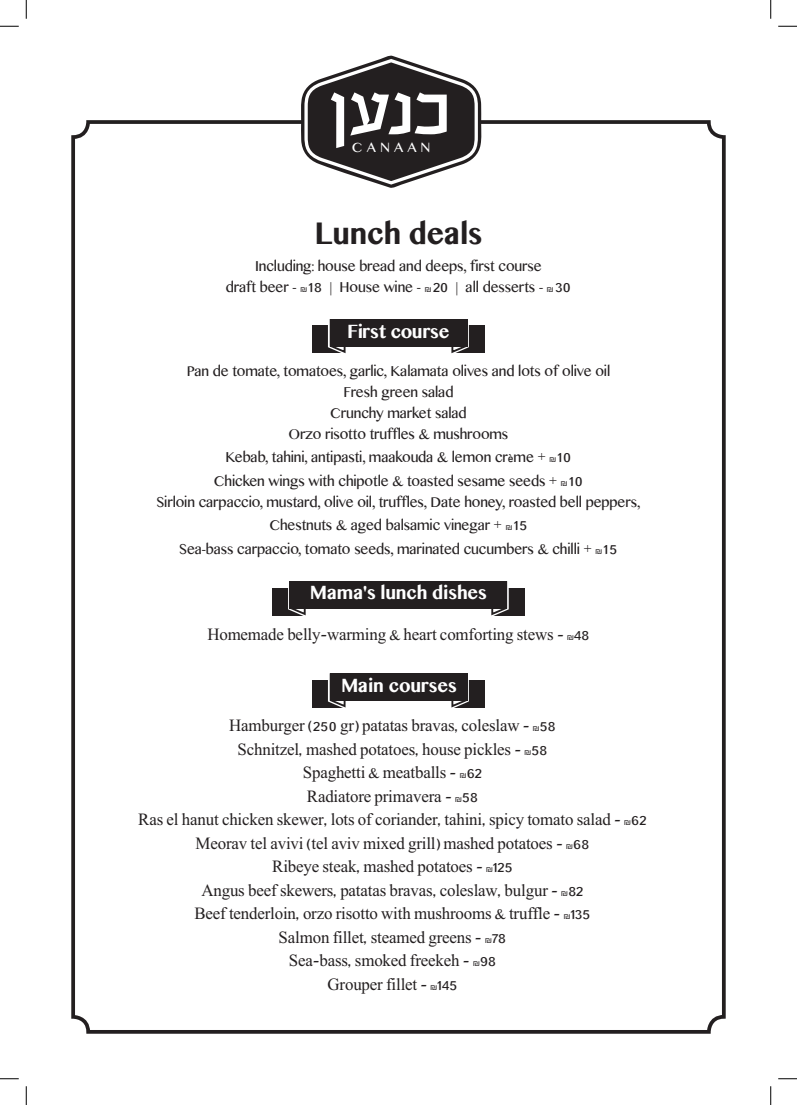
<style>
.page{position:relative;width:797px;height:1105px;background:#fff}
.page>*{position:absolute;margin:0;border:0;box-sizing:border-box;transform-origin:0 0}
.t1{font:75.38px "Neve Zedeq OE";color:#fff}
.t2{font:700 30.5px "Gurmukhi MN";letter-spacing:-.01em;color:#231f20;scale:.95 1}
.t3{font:700 18.75px "Gurmukhi MN";letter-spacing:-.01em;color:#fff;scale:.95 1}
.t4{font:300 17.25px "Neve Zedeq OE";letter-spacing:-.01em;color:#231f20}
.t5{font:14.38px/21px "Gurmukhi MN";letter-spacing:-.01em;color:#231f20;text-align:center;scale:.95 1}
.t6{font:13.5px "Gurmukhi MN";letter-spacing:.3em;color:#fff}
.s1{font-family:"Win Soft Pro";font-weight:500;font-size:14.38px}
.s2{font-family:"Win Soft Pro";font-weight:500}
</style>
<div class="page">
<div style="left:71px;top:120px;width:654px;height:914px;border:4px solid #231f20;border-radius:15px"></div>
<svg style="left:301px;top:55px;width:181px;height:133px"></svg>
<div style="left:451px;top:326px;width:33px;height:27px;background:#231f20"></div>
<div style="left:312px;top:326px;width:33px;height:27px;background:#231f20"></div>
<svg style="left:328px;top:319px;width:19px;height:35px"></svg>
<svg style="left:450px;top:319px;width:19px;height:35px"></svg>
<div style="left:330px;top:319px;width:137px;height:27px;background:#231f20"></div>
<div style="left:451px;top:680px;width:33px;height:27px;background:#231f20"></div>
<div style="left:312px;top:680px;width:33px;height:27px;background:#231f20"></div>
<svg style="left:328px;top:673px;width:18px;height:35px"></svg>
<svg style="left:451px;top:673px;width:18px;height:35px"></svg>
<div style="left:330px;top:673px;width:137px;height:28px;background:#231f20"></div>
<div style="left:491px;top:588px;width:33px;height:27px;background:#231f20"></div>
<div style="left:272px;top:588px;width:33px;height:27px;background:#231f20"></div>
<svg style="left:288px;top:581px;width:19px;height:35px"></svg>
<svg style="left:490px;top:581px;width:18px;height:35px"></svg>
<div style="left:290px;top:581px;width:217px;height:27px;background:#231f20"></div>
<svg style="left:0;top:25px;width:19px;height:2px"></svg>
<svg style="left:778px;top:25px;width:19px;height:2px"></svg>
<svg style="left:0;top:1078px;width:19px;height:1px"></svg>
<svg style="left:778px;top:1078px;width:19px;height:1px"></svg>
<svg style="left:25px;top:0;width:2px;height:19px"></svg>
<svg style="left:25px;top:1086px;width:2px;height:19px"></svg>
<svg style="left:770px;top:0;width:1px;height:19px"></svg>
<svg style="left:770px;top:1086px;width:1px;height:19px"></svg>
<h1 class="t1" style="left:330px;top:74px;width:123px">כנען</h1>
<p class="t6" style="left:352px;top:139px;width:80px">CANAAN</p>
<h2 class="t2" style="left:314px;top:214px;width:178px">Lunch deals</h2>
<p class="t5" style="left:255px;top:257px;width:303px">Including: house bread and deeps, first course</p>
<p class="t5" style="left:226px;top:278px;width:76px">draft beer -</p>
<p class="t4" style="left:300px;top:278px;width:23px"><span class="s1">₪</span>18</p>
<p class="t5" style="left:330px;top:278px;width:4px">|</p>
<p class="t5" style="left:339px;top:278px;width:87px">House wine -</p>
<p class="t4" style="left:424px;top:278px;width:25px"><span class="s1">₪</span>20</p>
<p class="t5" style="left:455px;top:278px;width:4px">|</p>
<p class="t5" style="left:465px;top:278px;width:83px">all desserts -</p>
<p class="t4" style="left:547px;top:278px;width:26px"><span class="s1">₪</span>30</p>
<p class="t3" style="left:347px;top:319px;width:109px">First course</p>
<p class="t5" style="left:187px;top:361px;width:447px">Pan de tomate, tomatoes, garlic, Kalamata olives and lots of olive oil Fresh green salad<br>Crunchy market salad<br>Orzo risotto truffles &amp; mushrooms</p>
<p class="t4" style="left:549px;top:448px;width:24px"><span class="s1">₪</span>10</p>
<p class="t5" style="left:225px;top:448px;width:338px">Kebab, tahini, antipasti, maakouda &amp; lemon cr<span class="s2">è</span>me +</p>
<p class="t5" style="left:157px;top:471px;width:510px;text-align:left;text-indent:57px">Chicken wings with chipotle &amp; toasted sesame seeds +<br>Sirloin carpaccio, mustard, olive oil, truffles, Date honey, roasted bell peppers,</p>
<p class="t4" style="left:505px;top:516px;width:23px"><span class="s1">₪</span>15</p>
<p class="t4" style="left:561px;top:472px;width:24px"><span class="s1">₪</span>10</p>
<p class="t5" style="left:269px;top:516px;width:246px">Chestnuts &amp; aged balsamic vinegar +</p>
<p class="t5" style="left:180px;top:539px;width:435px">Sea-bass carpaccio, tomato seeds, marinated cucumbers &amp; chilli +</p>
<p class="t4" style="left:595px;top:540px;width:23px"><span class="s1">₪</span>15</p>
<p class="t3" style="left:310px;top:580px;width:188px">Mama s' lunch dishes</p>
<p class="t4" style="left:207px;top:627px;width:180px">Homemade belly-warming</p>
<p class="t4" style="left:403px;top:627px;width:187px">heart comforting stews - <span class="s1">₪</span>48</p>
<p class="t5" style="left:389px;top:626px;width:13px">&amp;</p>
<p class="t3" style="left:341px;top:673px;width:123px">Main courses</p>
<p class="t4" style="left:229px;top:717px;width:328px">Hamburger (250 gr) patatas bravas, coleslaw - <span class="s1">₪</span>58</p>
<p class="t4" style="left:237px;top:741px;width:311px">Schnitzel, mashed potatoes, house pickles - <span class="s1">₪</span>58</p>
<p class="t4" style="left:383px;top:764px;width:101px">meatballs - <span class="s1">₪</span>62</p>
<p class="t4" style="left:303px;top:764px;width:64px">Spaghetti</p>
<p class="t4" style="left:307px;top:788px;width:173px">Radiatore primavera - <span class="s1">₪</span>58</p>
<p class="t4" style="left:138px;top:811px;width:510px">Ras el hanut chicken skewer, lots of coriander, tahini, spicy tomato salad - <span class="s1">₪</span>62</p>
<p class="t4" style="left:195px;top:835px;width:395px">Meorav tel avivi (tel aviv mixed grill) mashed potatoes - <span class="s1">₪</span>68</p>
<p class="t4" style="left:272px;top:858px;width:242px">Ribeye steak, mashed potatoes - <span class="s1">₪</span>125</p>
<p class="t4" style="left:201px;top:882px;width:384px">Angus beef skewers, patatas bravas, coleslaw, bulgur - <span class="s1">₪</span>82</p>
<p class="t4" style="left:509px;top:905px;width:83px">truffle - <span class="s1">₪</span>135</p>
<p class="t5" style="left:368px;top:764px;width:13px">&amp;</p>
<p class="t4" style="left:194px;top:905px;width:299px">Beef tenderloin, orzo risotto with mushrooms</p>
<p class="t4" style="left:278px;top:929px;width:229px">Salmon fillet, steamed greens - <span class="s1">₪</span>78</p>
<p class="t4" style="left:289px;top:952px;width:209px">Sea-bass, smoked freekeh - <span class="s1">₪</span>98</p>
<p class="t4" style="left:327px;top:976px;width:131px">Grouper fillet - <span class="s1">₪</span>145</p>
<p class="t5" style="left:495px;top:905px;width:13px">&amp;</p>
</div>
